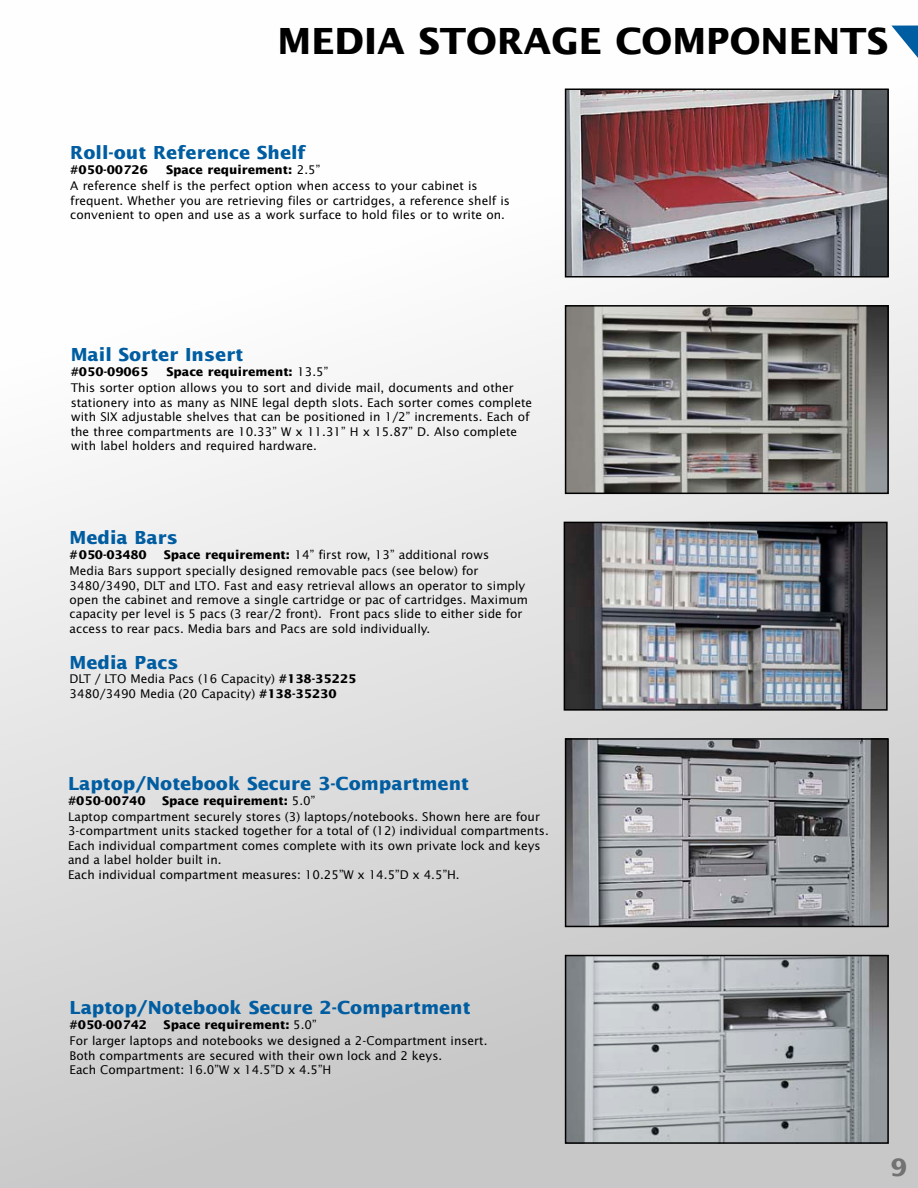
<style>
.page{position:relative;width:918px;height:1188px;background:#fff}
.page>*{position:absolute;margin:0;border:0;box-sizing:border-box;transform-origin:0 0}
.t1{font:700 36px "Lucida Sans";color:#000}
.t2{font:700 24px "Lucida Sans";color:#727273}
.t3{font:700 18px "Lucida Sans";color:#005da1}
.t4{font:12px/14.4px "Lucida Sans";color:#000}
.t5{font:700 12px "Lucida Sans";color:#000}
.t6{font:700 12px "Lucida Sans";letter-spacing:-.025em;color:#000}
.s1{font-weight:700}
</style>
<div class="page">
<div style="left:0;top:0;width:918px;height:1188px;background:linear-gradient(to bottom,#fff,#c7c7c8)"></div>
<svg style="left:891px;top:26px;width:27px;height:50px"></svg>
<img style="left:568px;top:308px;width:318px;height:183px">
<div style="left:565px;top:305px;width:324px;height:189px;border:2px solid #000"></div>
<img style="left:568px;top:741px;width:318px;height:183px">
<div style="left:565px;top:738px;width:324px;height:189px;border:2px solid #000"></div>
<img style="left:568px;top:958px;width:318px;height:183px">
<div style="left:565px;top:955px;width:324px;height:189px;border:2px solid #000"></div>
<img style="left:567px;top:525px;width:318px;height:183px">
<div style="left:564px;top:522px;width:324px;height:189px;border:2px solid #000"></div>
<img style="left:568px;top:91px;width:318px;height:184px">
<div style="left:565px;top:88px;width:324px;height:190px;border:2px solid #000"></div>
<h1 class="t1" style="left:278px;top:19px;width:612px">MEDIA STORAGE COMPONENTS</h1>
<h3 class="t3" style="left:70px;top:142px;width:237px">Roll-out Reference Shelf</h3>
<p class="t5" style="left:70px;top:162px;width:79px">#050-00726</p>
<p class="t4" style="left:70px;top:161px;width:409px;line-height:16.5px;text-indent:96px"><span class="s1">Space requirement:</span> 2.5”<br>A reference shelf is the perfect option when access to your cabinet is</p>
<p class="t4" style="left:70px;top:193px;width:441px">frequent. Whether you are retrieving files or cartridges, a reference shelf is convenient to open and use as a work surface to hold files or to write on.</p>
<h3 class="t3" style="left:71px;top:344px;width:174px">Mail Sorter Insert</h3>
<p class="t5" style="left:71px;top:364px;width:79px">#050-09065</p>
<p class="t4" style="left:71px;top:363px;width:445px;line-height:16.5px;text-indent:96px"><span class="s1">Space requirement:</span> 13.5”<br>This sorter option allows you to sort and divide mail, documents and other</p>
<p class="t4" style="left:71px;top:395px;width:463px">stationery into as many as NINE legal depth slots. Each sorter comes complete with SIX adjustable shelves that can be positioned in 1/2” increments. Each of the three compartments are 10.33” W x 11.31” H x 15.87” D. Also complete with label holders and required hardware.</p>
<h3 class="t3" style="left:70px;top:526px;width:110px">Media Bars</h3>
<p class="t6" style="left:70px;top:547px;width:79px">#050-03480</p>
<p class="t4" style="left:70px;top:546px;width:421px;line-height:16.5px;text-indent:94px"><span class="s1">Space requirement:</span> 14” first row, 13” additional rows<br>Media Bars support specially designed removable pacs (see below) for</p>
<p class="t4" style="left:70px;top:578px;width:460px">3480/3490, DLT and LTO. Fast and easy retrieval allows an operator to simply open the cabinet and remove a single cartridge or pac of cartridges. Maximum capacity per level is 5 pacs (3 rear/2 front). Front pacs slide to either side for access to rear pacs. Media bars and Pacs are sold individually.</p>
<h3 class="t3" style="left:70px;top:651px;width:111px">Media Pacs</h3>
<p class="t4" style="left:70px;top:671px;width:289px">DLT / LTO Media Pacs (16 Capacity) <span class="s1">#138-35225<br></span>3480/3490 Media (20 Capacity) <span class="s1">#138-35230</span></p>
<h3 class="t3" style="left:68px;top:773px;width:403px">Laptop/Notebook Secure 3-Compartment</h3>
<p class="t5" style="left:68px;top:793px;width:79px">#050-00740</p>
<p class="t4" style="left:68px;top:792px;width:473px;line-height:16.5px;text-indent:94px"><span class="s1">Space requirement:</span> 5.0”<br>Laptop compartment securely stores (3) laptops/notebooks. Shown here are four</p>
<p class="t4" style="left:68px;top:824px;width:482px">3-compartment units stacked together for a total of (12) individual compartments.<br>Each individual compartment comes complete with its own private lock and keys and a label holder built in.<br>Each individual compartment measures: 10.25”W x 14.5”D x 4.5”H.</p>
<h3 class="t3" style="left:70px;top:997px;width:403px">Laptop/Notebook Secure 2-Compartment</h3>
<p class="t5" style="left:70px;top:1017px;width:79px">#050-00742</p>
<p class="t4" style="left:70px;top:1016px;width:419px;line-height:16.5px;text-indent:94px"><span class="s1">Space requirement:</span> 5.0”<br>For larger laptops and notebooks we designed a 2-Compartment insert.</p>
<p class="t4" style="left:70px;top:1048px;width:374px">Both compartments are secured with their own lock and 2 keys.<br>Each Compartment: 16.0”W x 14.5”D x 4.5”H</p>
<h2 class="t2" style="left:891px;top:1153px;width:18px">9</h2>
</div>
